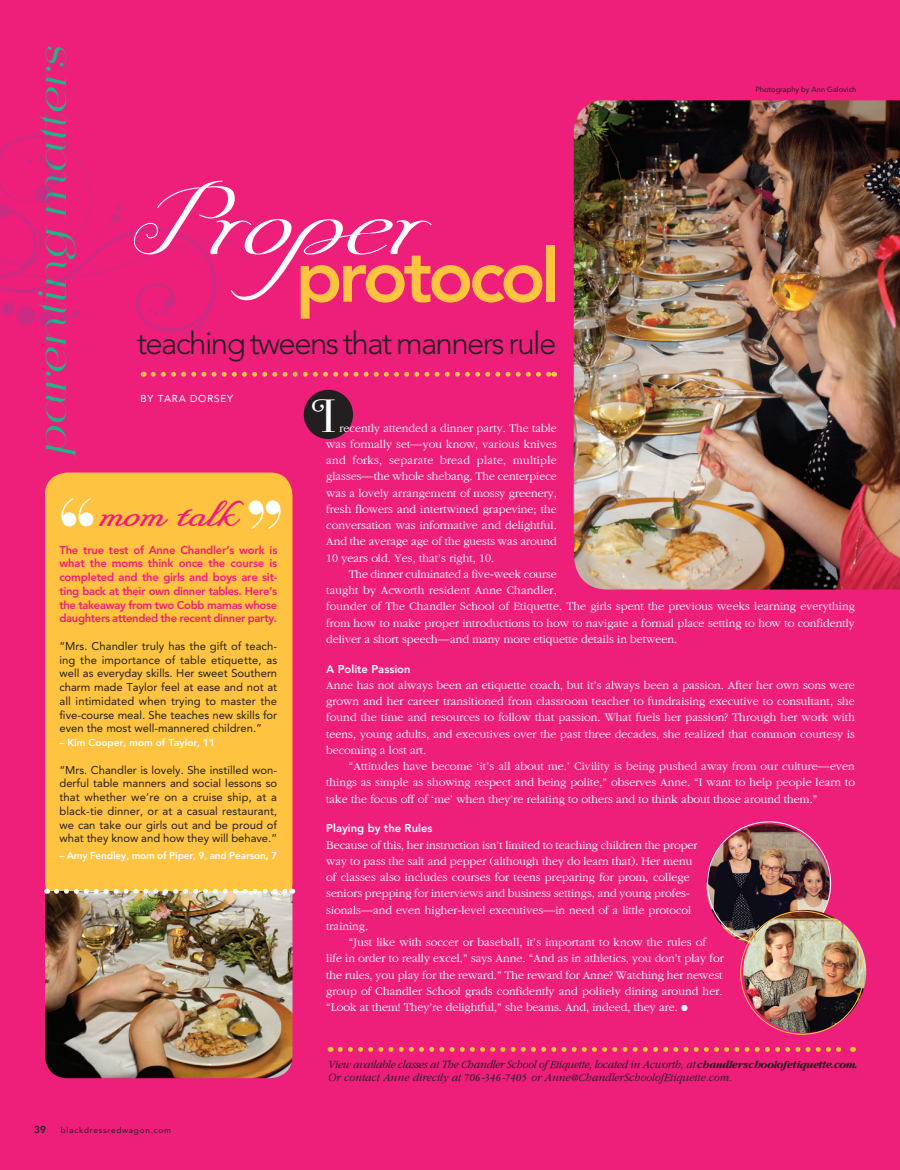
<style>
.page{position:relative;width:900px;height:1170px;background:#ee1e7b}
.page>*{position:absolute;margin:0;border:0;box-sizing:border-box;transform-origin:0 0}
.body_text{font:151.75px "Asturias";letter-spacing:-.02em;color:#fff}
.body_text-2{font:125px "Mittwoch";color:#fff}
.body_text-3{font:800 74.5px "Avenir";letter-spacing:-.06em;color:#fec340}
.body_text-4{font:50px "Asturias Potens";color:#ee1e7b}
.t1{font:46.12px "Bodoni Classic Roman Swashes";color:#fff}
.t2{font:italic 37.38px "Mittwoch";color:#1eb684}
.body_text-5{font:300 31.25px "Avenir";letter-spacing:-.05em;color:#231f20}
.body_text-6{font:12.5px/16.2px "Garnet";color:#fff;text-align:justify}
.body_text-7{font:11.25px/13.8px "Avenir";color:#231f20;text-align:justify}
.body_text-8{font:800 11.25px/13.8px "Avenir";letter-spacing:-.03em;color:#ee1e7b;text-align:justify}
.body_text-9{font:italic 11.25px/12.5px "Garnet";letter-spacing:-.01em;color:#231f20}
.body_text-10{font:800 11.25px "Avenir";color:#fff}
.body_text-11{font:800 10px "Avenir";letter-spacing:-.01em;color:#fff}
.t3{font:10px "Avenir";letter-spacing:.075em;color:#fff}
.t4{font:800 10px "Avenir";color:#231f20}
.t5{font:8.12px "Avenir";letter-spacing:.1em;color:#231f20}
.body_text-12{font:7.5px "Avenir";color:#231f20}
.s1{font-weight:700}
</style>
<div class="page">
<div style="left:45px;top:472px;width:247px;height:433px;background:#fec340;border-radius:22px"></div>
<div style="left:304px;top:390px;width:49px;height:49px;background:#231f20;border-radius:50%"></div>
<svg style="left:153px;top:372px;width:402px;height:5px"></svg>
<svg style="left:340px;top:1047px;width:501px;height:5px"></svg>
<svg style="left:0;top:135px;width:247px;height:200px"></svg>
<img style="left:45px;top:891px;width:247px;height:187px">
<img style="left:574px;top:100px;width:326px;height:490px">
<img style="left:707px;top:824px;width:123px;height:123px;border-radius:61px">
<svg style="left:56px;top:889px;width:237px;height:5px"></svg>
<img style="left:743px;top:910px;width:123px;height:123px;border-radius:62px">
<p class="t2" style="left:28px;top:457px;width:412px;rotate:-90deg">parenting matters</p>
<p class="body_text-12" style="left:756px;top:85px;width:102px">Photography by Ann Galovich</p>
<p class="body_text" style="left:131px;top:125px;width:300px">Proper</p>
<p class="body_text-3" style="left:296px;top:232px;width:267px">protocol</p>
<p class="body_text-5" style="left:137px;top:324px;width:421px">teaching tweens that manners rule</p>
<p class="t1" style="left:322px;top:387px;width:16px">I</p>
<p class="t3" style="left:140px;top:393px;width:94px">BY TARA DORSEY</p>
<p class="body_text-6" style="left:326px;top:420px;width:232px;text-indent:13px">recently attended a dinner party. The table was formally set—you know, various knives and forks, separate bread plate, multiple glasses—the whole shebang. The centerpiece was a lovely arrangement of mossy greenery, fresh flowers and intertwined grapevine; the conversation was informative and delightful.<br>And the average age of the guests was around 10 years old. Yes, that’s right, 10.</p>
<p class="body_text-6" style="left:326px;top:566px;width:530px;text-align:left;text-indent:22px">The dinner culminated a five-week course<br>taught by Acworth resident Anne Chandler,<br>founder of The Chandler School of Etiquette. The girls spent the previous weeks learning everything from how to make proper introductions to how to navigate a formal place setting to how to confidently deliver a short speech—and many more etiquette details in between.</p>
<p class="body_text-10" style="left:326px;top:662px;width:86px">A Polite Passion</p>
<p class="body_text-6" style="left:326px;top:677px;width:530px">Anne has not always been an etiquette coach, but it’s always been a passion. After her own sons were grown and her career transitioned from classroom teacher to fundraising executive to consultant, she found the time and resources to follow that passion. What fuels her passion? Through her work with teens, young adults, and executives over the past three decades, she realized that common courtesy is becoming a lost art.</p>
<p class="body_text-6" style="left:326px;top:758px;width:530px;text-indent:22px">“Attitudes have become ‘it’s all about me.’ Civility is being pushed away from our culture—even things as simple as showing respect and being polite,” observes Anne. “I want to help people learn to take the focus off of ‘me’ when they’re relating to others and to think about those around them.”</p>
<p class="body_text-10" style="left:326px;top:822px;width:108px">Playing by the Rules</p>
<p class="body_text-6" style="left:326px;top:837px;width:373px;text-align:left">Because of this, her instruction isn’t limited to teaching children the proper way to pass the salt and pepper (although they do learn that). Her menu of classes also includes courses for teens preparing for prom, college seniors prepping for interviews and business settings, and young profes&shy;sionals—and even higher-level executives—in need of a little protocol training.</p>
<p class="body_text-6" style="left:326px;top:934px;width:399px;text-align:left;text-indent:22px">“Just like with soccer or baseball, it’s important to know the rules of life in order to really excel,” says Anne. “And as in athletics, you don’t play for the rules, you play for the reward.” The reward for Anne? Watching her newest group of Chandler School grads confidently and politely dining around her. “Look at them! They’re delightful,” she beams. And, indeed, they are. ●</p>
<p class="body_text-2" style="left:106px;top:558px;width:54px;rotate:-180deg">’’</p>
<p class="body_text-2" style="left:236px;top:469px;width:54px">’’</p>
<p class="body_text-4" style="left:101px;top:484px;width:138px">mom talk</p>
<p class="body_text-8" style="left:59px;top:543px;width:219px">The true test of Anne Chandler’s work is what the moms think once the course is completed and the girls and boys are sit&shy;ting back at their own dinner tables. Here’s the takeaway from two Cobb mamas whose daughters attended the recent dinner party.</p>
<p class="body_text-7" style="left:59px;top:639px;width:219px">“Mrs. Chandler truly has the gift of teach&shy;ing the importance of table etiquette, as well as everyday skills. Her sweet Southern charm made Taylor feel at ease and not at all intimidated when trying to master the five-course meal. She teaches new skills for even the most well-mannered children.”</p>
<p class="body_text-11" style="left:59px;top:737px;width:157px">– Kim Cooper, mom of Taylor, 11</p>
<p class="body_text-7" style="left:59px;top:763px;width:219px">“Mrs. Chandler is lovely. She instilled won&shy;derful table manners and social lessons so that whether we’re on a cruise ship, at a black-tie dinner, or at a casual restaurant, we can take our girls out and be proud of what they know and how they will behave.”</p>
<p class="body_text-11" style="left:59px;top:849px;width:219px">– Amy Fendley, mom of Piper, 9, and Pearson, 7</p>
<p class="t4" style="left:34px;top:1124px;width:13px">39</p>
<p class="t5" style="left:61px;top:1125px;width:112px">blackdressredwagon.com</p>
<p class="body_text-9" style="left:328px;top:1058px;width:533px">View available classes at The Chandler School of Etiquette, located in Acworth, at <span class="s1">chandlerschoolofetiquette.com.<br></span>Or contact Anne directly at 706-346-7405 or Anne@ChandlerSchoolofEtiquette.com.</p>
</div>
